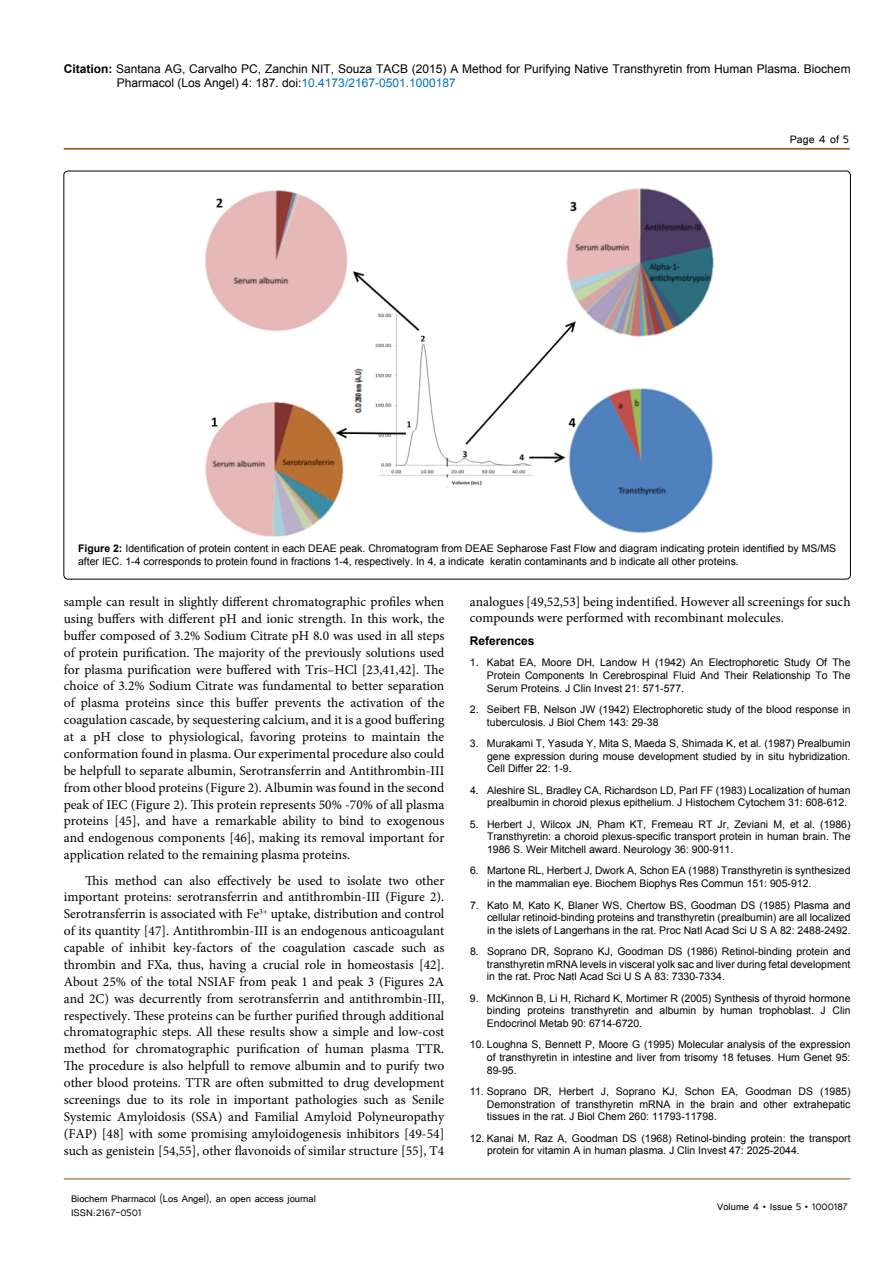
<style>
.page{position:relative;width:893px;height:1263px;background:#fff}
.page>*{position:absolute;margin:0;border:0;box-sizing:border-box;transform-origin:0 0}
.t1{font:13.5px/16.8px "Minion Pro";color:#000;text-align:justify}
.t2{font:13.5px "Tunga";color:#000}
.t3{font:12px/14.4px "Arial";color:#000}
.t4{font:12px/14.4px "Tunga";color:#000}
.t5{font:700 12px "Arial";color:#000}
.t6{font:10.5px/12.6px "Arial";color:#000;text-align:justify}
.s1{font-weight:700}
.s2{color:#0072bc}
</style>
<div class="page">
<hr style="left:64px;top:148px;width:786px;height:2px;background:#905501">
<hr style="left:64px;top:1179px;width:786px;height:1px;background:#905501">
<img style="left:205px;top:188px;width:509px;height:348px">
<p class="t3" style="left:117px;top:61px;width:735px;text-indent:-53px"><span class="s1">Citation:</span> Santana AG, Carvalho PC, Zanchin NIT, Souza TACB (2015) A Method for Purifying Native Transthyretin from Human Plasma. Biochem<br>Pharmacol (Los Angel) 4: 187. doi:<span class="s2">10.4173/2167-0501.1000187</span></p>
<p class="t2" style="left:790px;top:131px;width:61px">Page 4 of 5</p>
<p class="t6" style="left:78px;top:543px;width:759px"><span class="s1">Figure 2:</span> Identification of protein content in each DEAE peak. Chromatogram from DEAE Sepharose Fast Flow and diagram indicating protein identified by MS/MS after IEC. 1-4 corresponds to protein found in fractions 1-4, respectively. In 4, a indicate keratin contaminants and b indicate all other proteins.</p>
<p class="t1" style="left:64px;top:593px;width:382px">sample can result in slightly different chromatographic profiles when using buffers with different pH and ionic strength. In this work, the buffer composed of 3.2% Sodium Citrate pH 8.0 was used in all steps of protein purification. The majority of the previously solutions used for plasma purification were buffered with Tris–HCl [23,41,42]. The choice of 3.2% Sodium Citrate was fundamental to better separation of plasma proteins since this buffer prevents the activation of the coagulation cascade, by sequestering calcium, and it is a good buffering at a pH close to physiological, favoring proteins to maintain the conformation found in plasma. Our experimental procedure also could be helpfull to separate albumin, Serotransferrin and Antithrombin-III from other blood proteins (Figure 2). Albumin was found in the second peak of IEC (Figure 2). This protein represents 50% -70% of all plasma proteins [45], and have a remarkable ability to bind to exogenous and endogenous components [46], making its removal important for application related to the remaining plasma proteins.</p>
<p class="t1" style="left:64px;top:872px;width:382px;text-indent:21px">This method can also effectively be used to isolate two other important proteins: serotransferrin and antithrombin-III (Figure 2).<br>Serotransferrin is associated with Fe<sup>3+</sup> uptake, distribution and control of its quantity [47]. Antithrombin-III is an endogenous anticoagulant capable of inhibit key-factors of the coagulation cascade such as thrombin and FXa, thus, having a crucial role in homeostasis [42].<br>About 25% of the total NSIAF from peak 1 and peak 3 (Figures 2A and 2C) was decurrently from serotransferrin and antithrombin-III, respectively. These proteins can be further purified through additional chromatographic steps. All these results show a simple and low-cost method for chromatographic purification of human plasma TTR.<br>The procedure is also helpfull to remove albumin and to purify two other blood proteins. TTR are often submitted to drug development screenings due to its role in important pathologies such as Senile Systemic Amyloidosis (SSA) and Familial Amyloid Polyneuropathy (FAP) [48] with some promising amyloidogenesis inhibitors [49-54] such as genistein [54,55], other flavonoids of similar structure [55], T4</p>
<p class="t4" style="left:71px;top:1190px;width:246px">Biochem Pharmacol (Los Angel), an open access journal<br>ISSN:2167-0501</p>
<p class="t1" style="left:470px;top:594px;width:382px;line-height:16.2px">analogues [49,52,53] being indentified. However all screenings for such compounds were performed with recombinant molecules.</p>
<p class="t5" style="left:470px;top:633px;width:66px">References</p>
<p class="t6" style="left:487px;top:656px;width:365px;text-indent:-17px">1. Kabat EA, Moore DH, Landow H (1942) An Electrophoretic Study Of The Protein Components In Cerebrospinal Fluid And Their Relationship To The Serum Proteins. J Clin Invest 21: 571-577.</p>
<p class="t6" style="left:487px;top:703px;width:365px;text-indent:-17px">2. Seibert FB, Nelson JW (1942) Electrophoretic study of the blood response in tuberculosis. J Biol Chem 143: 29-38</p>
<p class="t6" style="left:487px;top:737px;width:365px;text-indent:-17px">3. Murakami T, Yasuda Y, Mita S, Maeda S, Shimada K, et al. (1987) Prealbumin gene expression during mouse development studied by in situ hybridization.<br>Cell Differ 22: 1-9.</p>
<p class="t6" style="left:487px;top:784px;width:365px;text-indent:-17px">4. Aleshire SL, Bradley CA, Richardson LD, Parl FF (1983) Localization of human prealbumin in choroid plexus epithelium. J Histochem Cytochem 31: 608-612.</p>
<p class="t6" style="left:487px;top:818px;width:365px;text-indent:-17px">5. Herbert J, Wilcox JN, Pham KT, Fremeau RT Jr, Zeviani M, et al. (1986)<br>Transthyretin: a choroid plexus-specific transport protein in human brain. The 1986 S. Weir Mitchell award. Neurology 36: 900-911.</p>
<p class="t6" style="left:487px;top:864px;width:365px;text-indent:-17px">6. Martone RL, Herbert J, Dwork A, Schon EA (1988) Transthyretin is synthesized in the mammalian eye. Biochem Biophys Res Commun 151: 905-912.</p>
<p class="t6" style="left:487px;top:899px;width:365px;text-indent:-17px">7. Kato M, Kato K, Blaner WS, Chertow BS, Goodman DS (1985) Plasma and cellular retinoid-binding proteins and transthyretin (prealbumin) are all localized in the islets of Langerhans in the rat. Proc Natl Acad Sci U S A 82: 2488-2492.</p>
<p class="t6" style="left:487px;top:945px;width:365px;text-indent:-17px">8. Soprano DR, Soprano KJ, Goodman DS (1986) Retinol-binding protein and transthyretin mRNA levels in visceral yolk sac and liver during fetal development in the rat. Proc Natl Acad Sci U S A 83: 7330-7334.</p>
<p class="t6" style="left:487px;top:992px;width:365px;text-indent:-17px">9. McKinnon B, Li H, Richard K, Mortimer R (2005) Synthesis of thyroid hormone binding proteins transthyretin and albumin by human trophoblast. J Clin Endocrinol Metab 90: 6714-6720.</p>
<p class="t6" style="left:487px;top:1038px;width:365px;text-indent:-17px">10. Loughna S, Bennett P, Moore G (1995) Molecular analysis of the expression of transthyretin in intestine and liver from trisomy 18 fetuses. Hum Genet 95:<br>89-95.</p>
<p class="t6" style="left:487px;top:1085px;width:365px;text-indent:-17px">11. Soprano DR, Herbert J, Soprano KJ, Schon EA, Goodman DS (1985)<br>Demonstration of transthyretin mRNA in the brain and other extrahepatic tissues in the rat. J Biol Chem 260: 11793-11798.</p>
<p class="t6" style="left:487px;top:1132px;width:365px;text-indent:-17px">12. Kanai M, Raz A, Goodman DS (1968) Retinol-binding protein: the transport protein for vitamin A in human plasma. J Clin Invest 47: 2025-2044.</p>
<p class="t4" style="left:717px;top:1199px;width:132px">Volume 4 • Issue 5 • 1000187</p>
</div>
